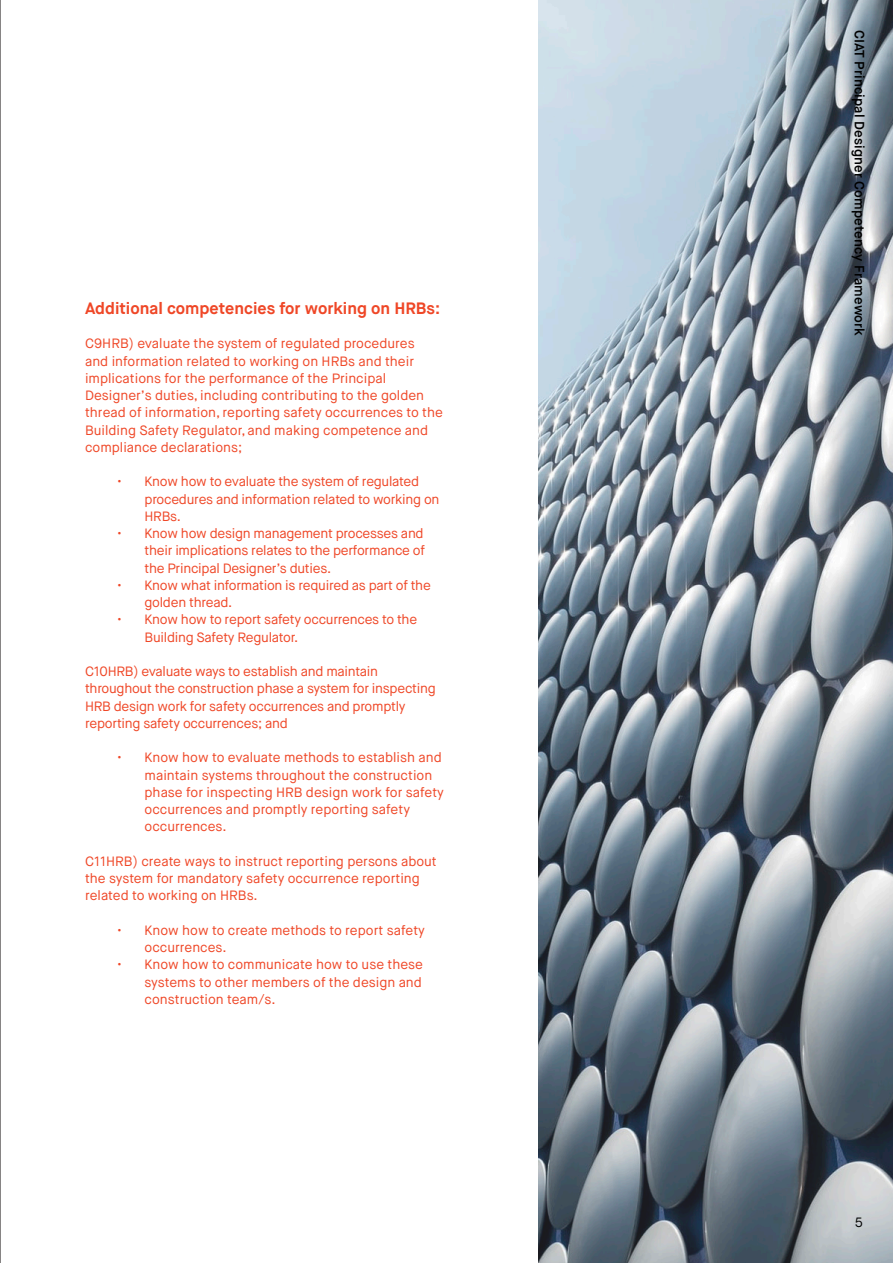
<style>
.page{position:relative;width:893px;height:1263px;background:#fff}
.page>*{position:absolute;margin:0;border:0;box-sizing:border-box;transform-origin:0 0}
.Body_Copy{font:700 16.5px "Maison Neue";color:#ef4727}
.Body_Copy-2{font:13.5px/17.2px "Maison Neue";color:#ef4727}
.Body_Copy-3{font:13.5px/17.2px "Maison Neue";letter-spacing:-.02em;color:#ef4727}
.t1{font:600 13.5px "Maison Neue";letter-spacing:.01em;color:#000}
.t2{font:13.5px "Maison Neue";color:#000}
</style>
<div class="page">
<img style="left:539px;top:0;width:354px;height:1263px">
<hr style="left:0;top:0;width:1px;height:1263px;background:#231f20">
<p class="Body_Copy" style="left:85px;top:298px;width:357px">Additional competencies for working on HRBs:</p>
<p class="Body_Copy-2" style="left:85px;top:335px;width:359px">C9HRB) evaluate the system of regulated procedures<br>and information related to working on HRBs and their implications for the performance of the Principal Designer’s duties, including contributing to the golden thread of information, reporting safety occurrences to the Building Safety Regulator, and making competence and compliance declarations;</p>
<p class="Body_Copy-3" style="left:145px;top:473px;width:296px;text-indent:-27px">• Know how to evaluate the system of regulated procedures and information related to working on<br>HRBs.</p>
<p class="Body_Copy-2" style="left:145px;top:525px;width:282px;text-align:justify;text-indent:-27px">• Know how design management processes and their implications relates to the performance of the Principal Designer’s duties.</p>
<p class="Body_Copy-3" style="left:145px;top:577px;width:288px;text-indent:-27px">• Know what information is required as part of the golden thread.</p>
<p class="Body_Copy-3" style="left:145px;top:611px;width:274px;text-indent:-27px">• Know how to report safety occurrences to the<br>Building Safety Regulator.</p>
<p class="Body_Copy-3" style="left:85px;top:663px;width:352px">C10HRB) evaluate ways to establish and maintain throughout the construction phase a system for inspecting HRB design work for safety occurrences and promptly reporting safety occurrences; and</p>
<p class="Body_Copy-2" style="left:145px;top:749px;width:301px;text-indent:-27px">• Know how to evaluate methods to establish and maintain systems throughout the construction phase for inspecting HRB design work for safety occurrences and promptly reporting safety occurrences.</p>
<p class="Body_Copy-2" style="left:85px;top:853px;width:353px">C11HRB) create ways to instruct reporting persons about the system for mandatory safety occurrence reporting related to working on HRBs.</p>
<p class="Body_Copy-2" style="left:145px;top:922px;width:282px;text-indent:-27px">• Know how to create methods to report safety occurrences.</p>
<p class="Body_Copy-2" style="left:145px;top:956px;width:280px;text-align:justify;text-indent:-27px">• Know how to communicate how to use these systems to other members of the design and construction team/s.</p>
<p class="t1" style="left:868px;top:30px;width:308px;rotate:90deg">CIAT Principal Designer Competency Framework</p>
<p class="t2" style="left:855px;top:1213px;width:10px">5</p>
</div>
